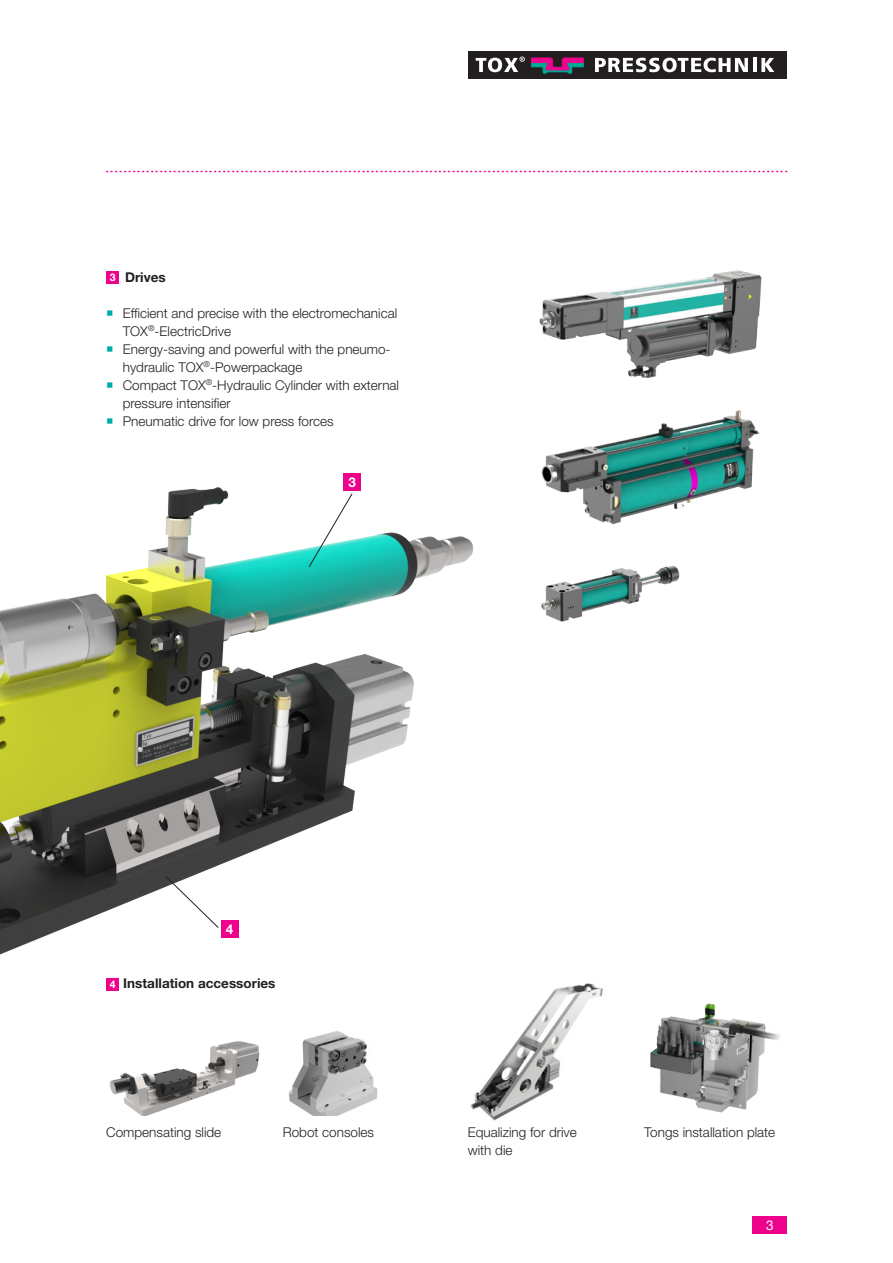
<style>
.page{position:relative;width:893px;height:1263px;background:#fff}
.page>*{position:absolute;margin:0;border:0;box-sizing:border-box;transform-origin:0 0}
.t1{font:20.25px "Times New Roman";color:#ed028c}
.Copytext_9_pt_45_lig{font:300 13.5px/18px "Helvetica Neue LT Std";color:#231f20}
.Headline_3_9pt_75_bo{font:700 13.5px "Helvetica Neue LT Std";color:#231f20}
.t2{font:700 13.5px "Helvetica Neue LT Std";color:#fff}
.t3{font:13.5px "Helvetica Neue LT Pro";color:#fff}
.t4{font:700 10.5px "Helvetica Neue LT Std";color:#fff}
</style>
<div class="page">
<div style="left:468px;top:51px;width:319px;height:28px;background:#231f20"></div>
<svg style="left:476px;top:57px;width:49px;height:15px"></svg>
<svg style="left:595px;top:58px;width:153px;height:14px"></svg>
<hr style="left:753px;top:58px;width:3px;height:14px;background:#fff">
<svg style="left:761px;top:58px;width:13px;height:14px"></svg>
<svg style="left:531px;top:58px;width:52px;height:15px"></svg>
<div style="left:753px;top:1216px;width:34px;height:17px;background:#ed028c"></div>
<img style="left:110px;top:1041px;width:150px;height:74px">
<img style="left:470px;top:983px;width:133px;height:138px">
<img style="left:288px;top:1031px;width:90px;height:84px">
<img style="left:0;top:474px;width:480px;height:544px">
<div style="left:344px;top:474px;width:17px;height:17px;background:#ed028c"></div>
<div style="left:221px;top:921px;width:17px;height:17px;background:#ed028c"></div>
<div style="left:106px;top:271px;width:13px;height:13px;background:#ed028c"></div>
<div style="left:106px;top:978px;width:13px;height:13px;background:#ed028c"></div>
<svg style="left:308px;top:493px;width:45px;height:75px"></svg>
<img style="left:539px;top:270px;width:223px;height:352px">
<img style="left:650px;top:1003px;width:130px;height:110px">
<svg style="left:165px;top:875px;width:54px;height:54px"></svg>
<h1 class="t1" style="left:105px;top:152px;width:685px">........................................................................................................................................................</h1>
<p class="Headline_3_9pt_75_bo" style="left:125px;top:269px;width:42px">Drives</p>
<p class="Copytext_9_pt_45_lig" style="left:123px;top:304px;width:276px">Efficient and precise with the electromechanical<br>TOX<sup>®</sup>-ElectricDrive</p>
<p class="Copytext_9_pt_45_lig" style="left:123px;top:340px;width:269px">Energy-saving and powerful with the pneumo&shy;hydraulic TOX<sup>®</sup>-Powerpackage</p>
<p class="Copytext_9_pt_45_lig" style="left:123px;top:376px;width:278px">Compact TOX<sup>®</sup>-Hydraulic Cylinder with external pressure intensifier</p>
<p class="Copytext_9_pt_45_lig" style="left:123px;top:412px;width:212px">Pneumatic drive for low press forces</p>
<p class="t4" style="left:110px;top:271px;width:7px">3</p>
<p class="t2" style="left:348px;top:474px;width:9px">3</p>
<p class="t2" style="left:226px;top:921px;width:9px">4</p>
<p class="t4" style="left:110px;top:978px;width:7px">4</p>
<p class="Headline_3_9pt_75_bo" style="left:123px;top:974px;width:154px">Installation accessories</p>
<p class="Copytext_9_pt_45_lig" style="left:106px;top:1122px;width:117px">Compensating slide</p>
<p class="Copytext_9_pt_45_lig" style="left:283px;top:1122px;width:93px">Robot consoles</p>
<p class="Copytext_9_pt_45_lig" style="left:644px;top:1122px;width:133px">Tongs installation plate</p>
<p class="Copytext_9_pt_45_lig" style="left:468px;top:1122px;width:111px">Equalizing for drive</p>
<p class="Copytext_9_pt_45_lig" style="left:468px;top:1140px;width:46px">with die</p>
<p class="t3" style="left:766px;top:1217px;width:9px">3</p>
</div>
